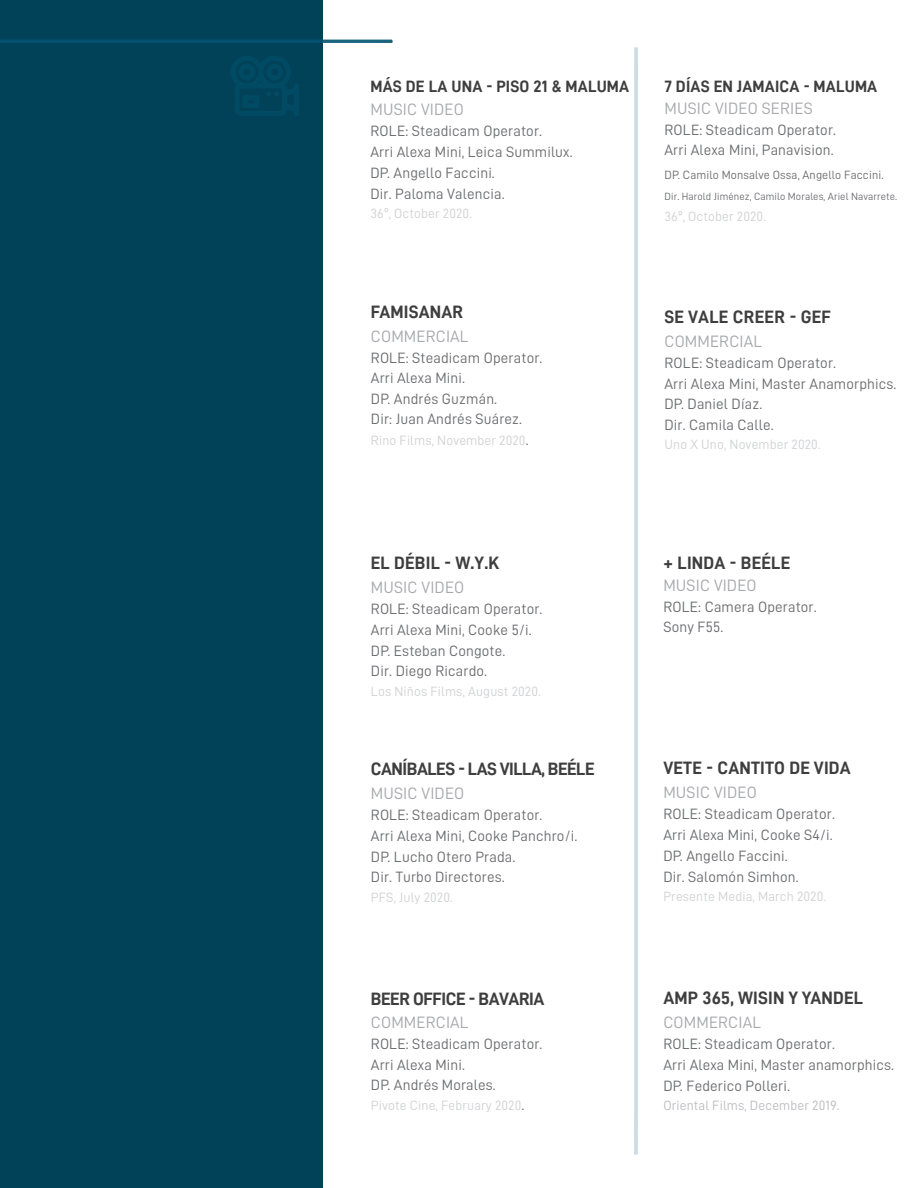
<style>
.page{position:relative;width:918px;height:1188px;background:#fff}
.page>*{position:absolute;margin:0;border:0;box-sizing:border-box;transform-origin:0 0}
.t1{font:18px "D DIN Bold";letter-spacing:.01em;color:#3e3e3f}
.t2{font:18px "D DIN Bold";letter-spacing:-.025em;color:#3e3e3f}
.t3{font:16.5px "D DIN";letter-spacing:.01em;color:#a8a9ad}
.t4{font:16.5px "D DIN Bold";letter-spacing:.01em;color:#3e3e3f}
.t5{font:15px/20.9px "D DIN";letter-spacing:.01em;color:#6c6d70}
.t6{font:13.5px "D DIN";letter-spacing:.01em;color:#d1d2d4}
.t7{font:13.5px "D DIN";letter-spacing:.01em;color:#bcbdc0}
.t8{font:12px "D DIN";letter-spacing:.01em;color:#6c6d70}
.t9{font:10.5px "D DIN";letter-spacing:.01em;color:#6c6d70}
.s1{font-size:15px;color:#6c6d70}
</style>
<div class="page">
<div style="left:0;top:0;width:322px;height:1188px;background:#014258"></div>
<hr style="left:634px;top:47px;width:4px;height:1108px;background:#cddde3">
<svg style="left:231px;top:56px;width:68px;height:60px"></svg>
<svg style="left:0;top:40px;width:392px;height:3px"></svg>
<p class="t4" style="left:370px;top:77px;width:260px">MÁS DE LA UNA - PISO 21 &amp; MALUMA</p>
<p class="t3" style="left:370px;top:100px;width:95px">MUSIC VIDEO</p>
<p class="t5" style="left:370px;top:120px;width:204px">ROLE: Steadicam Operator.<br>Arri Alexa Mini, Leica Summilux.<br>DP. Angello Faccini.<br>Dir. Paloma Valencia.</p>
<p class="t6" style="left:370px;top:206px;width:103px">36º, October 2020.</p>
<p class="t1" style="left:371px;top:302px;width:94px">FAMISANAR</p>
<p class="t3" style="left:371px;top:327px;width:99px">COMMERCIAL</p>
<p class="t5" style="left:371px;top:347px;width:173px">ROLE: Steadicam Operator.<br>Arri Alexa Mini.<br>DP. Andrés Guzmán.<br>Dir: Juan Andrés Suárez.</p>
<p class="t6" style="left:371px;top:433px;width:159px">Rino Films, November 2020<span class="s1">.</span></p>
<p class="t4" style="left:665px;top:77px;width:214px">7 DÍAS EN JAMAICA - MALUMA</p>
<p class="t3" style="left:665px;top:99px;width:150px">MUSIC VIDEO SERIES</p>
<p class="t5" style="left:665px;top:119px;width:173px;line-height:20.2px">ROLE: Steadicam Operator.<br>Arri Alexa Mini, Panavision.</p>
<p class="t8" style="left:665px;top:169px;width:221px">DP. Camilo Monsalve Ossa, Angello Faccini.</p>
<p class="t9" style="left:665px;top:191px;width:234px">Dir. Harold Jiménez, Camilo Morales, Ariel Navarrete.</p>
<p class="t6" style="left:665px;top:209px;width:103px">36º, October 2020.</p>
<p class="t1" style="left:665px;top:307px;width:168px">SE VALE CREER - GEF</p>
<p class="t3" style="left:665px;top:332px;width:99px">COMMERCIAL</p>
<p class="t5" style="left:665px;top:352px;width:234px">ROLE: Steadicam Operator.<br>Arri Alexa Mini, Master Anamorphics.<br>DP. Daniel Díaz.<br>Dir. Camila Calle.</p>
<p class="t6" style="left:665px;top:437px;width:158px">Uno X Uno, November 2020.</p>
<p class="t1" style="left:371px;top:553px;width:130px">EL DÉBIL - W.Y.K</p>
<p class="t3" style="left:371px;top:578px;width:95px">MUSIC VIDEO</p>
<p class="t5" style="left:371px;top:598px;width:173px">ROLE: Steadicam Operator.<br>Arri Alexa Mini, Cooke 5/i.<br>DP. Esteban Congote.<br>Dir. Diego Ricardo.</p>
<p class="t6" style="left:371px;top:684px;width:171px">Los Niños Films, August 2020.</p>
<p class="t2" style="left:371px;top:759px;width:225px">CANÍBALES - LAS VILLA, BEÉLE</p>
<p class="t3" style="left:371px;top:784px;width:95px">MUSIC VIDEO</p>
<p class="t5" style="left:371px;top:804px;width:208px">ROLE: Steadicam Operator.<br>Arri Alexa Mini, Cooke Panchro/i.<br>DP. Lucho Otero Prada.<br>Dir. Turbo Directores.</p>
<p class="t6" style="left:371px;top:890px;width:83px">PFS, July 2020.</p>
<p class="t2" style="left:371px;top:989px;width:175px">BEER OFFICE - BAVARIA</p>
<p class="t3" style="left:371px;top:1013px;width:99px">COMMERCIAL</p>
<p class="t5" style="left:371px;top:1034px;width:173px;line-height:20.4px">ROLE: Steadicam Operator.<br>Arri Alexa Mini.<br>DP. Andrés Morales.</p>
<p class="t6" style="left:371px;top:1098px;width:155px">Pivote Cine, February 2020<span class="s1">.</span></p>
<p class="t1" style="left:663px;top:553px;width:128px">+ LINDA - BEÉLE</p>
<p class="t3" style="left:663px;top:577px;width:95px">MUSIC VIDEO</p>
<p class="t5" style="left:663px;top:597px;width:155px;line-height:20px">ROLE: Camera Operator.<br>Sony F55.</p>
<p class="t1" style="left:663px;top:758px;width:189px">VETE - CANTITO DE VIDA</p>
<p class="t3" style="left:663px;top:783px;width:95px">MUSIC VIDEO</p>
<p class="t5" style="left:663px;top:803px;width:173px">ROLE: Steadicam Operator.<br>Arri Alexa Mini, Cooke S4/i.<br>DP. Angello Faccini.<br>Dir. Salomón Simhon.</p>
<p class="t6" style="left:663px;top:889px;width:164px">Presente Media, March 2020.</p>
<p class="t1" style="left:663px;top:988px;width:201px">AMP 365, WISIN Y YANDEL</p>
<p class="t3" style="left:663px;top:1013px;width:99px">COMMERCIAL</p>
<p class="t5" style="left:663px;top:1033px;width:232px">ROLE: Steadicam Operator.<br>Arri Alexa Mini, Master anamorphics.<br>DP. Federico Polleri.</p>
<p class="t7" style="left:663px;top:1098px;width:178px">Oriental Films, December 2019.</p>
</div>
